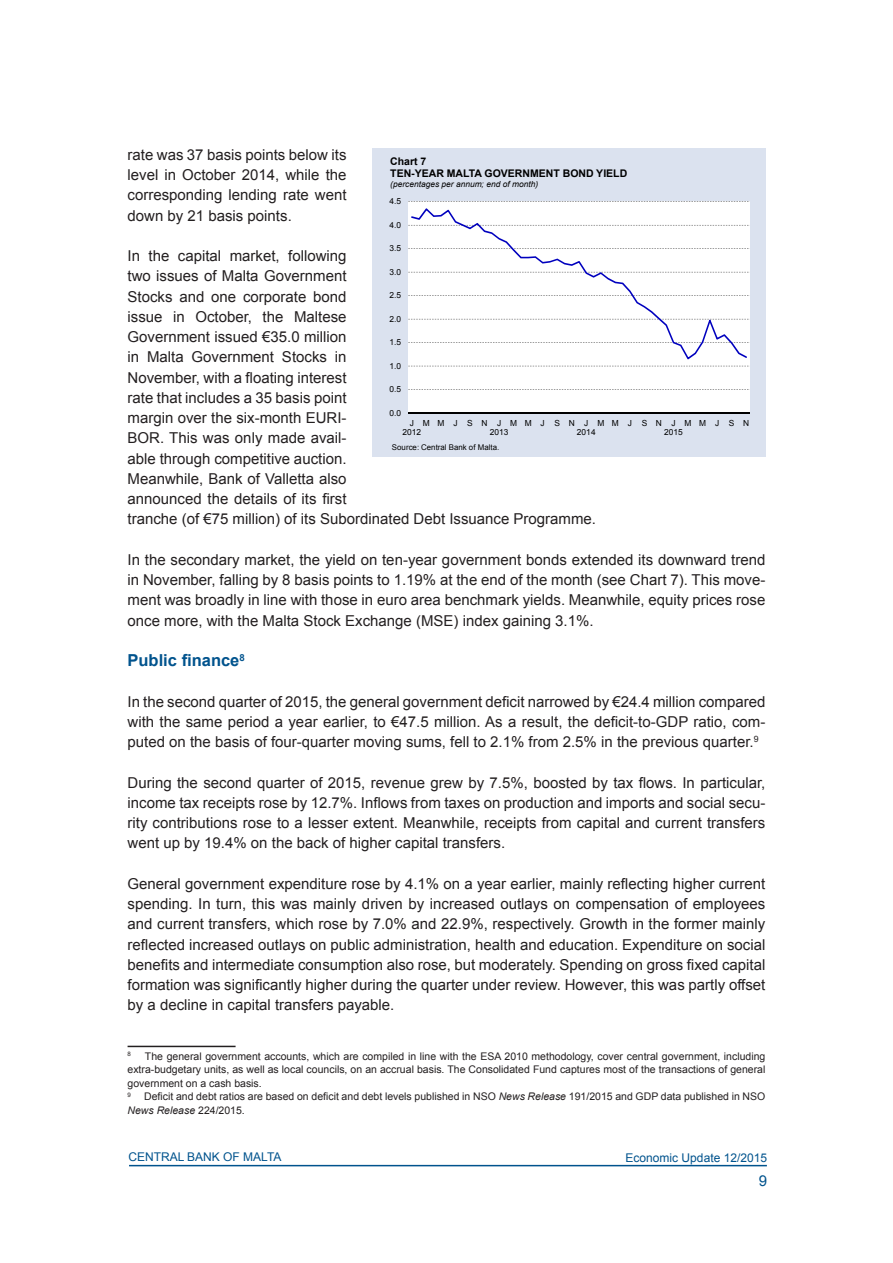
<style>
.page{position:relative;width:893px;height:1263px;background:#fff}
.page>*{position:absolute;margin:0;border:0;box-sizing:border-box;transform-origin:0 0}
.QR_Subhead_Level_1{font:700 16.5px "Arial";color:#00538d}
.QR_Normal_Text{font:15px/20.2px "Arial";color:#231f20;text-align:justify}
.t1{font:15px "Arial";color:#00538d}
.t2{font:12px "Arial";color:#00538d}
.QR_Footnote{font:10.5px/13.5px "Arial";color:#231f20;text-align:justify}
.t3{font:700 10.5px/12.1px "Arial";color:#000}
.t4{font:8.4px/9.6px "Arial";letter-spacing:.905em;color:#000;text-align:center}
.t5{font:italic 8.4px "Arial";color:#000}
.t6{font:8.4px/9.6px "Arial";letter-spacing:.97em;color:#000}
.t7{font:7.8px "Arial";letter-spacing:.005em;color:#000}
.QR_Footnote-2{font:6.15px "Arial";color:#231f20}
.s1{font-style:italic}
</style>
<div class="page">
<hr style="left:129px;top:1165px;width:638px;height:1px;background:#00538d">
<hr style="left:128px;top:1046px;width:108px;height:1px;background:#231f20">
<div style="left:372px;top:149px;width:393px;height:308px;background:#dbe2ef"></div>
<div style="left:408px;top:202px;width:342px;height:211px;background:#fff"></div>
<svg style="left:408px;top:201px;width:342px;height:189px"></svg>
<hr style="left:408px;top:412px;width:342px;height:1px;background:#000">
<svg style="left:411px;top:208px;width:336px;height:151px"></svg>
<p class="QR_Normal_Text" style="left:128px;top:145px;width:220px">rate was 37 basis points below its level in October 2014, while the corresponding lending rate went down by 21 basis points.</p>
<p class="QR_Normal_Text" style="left:128px;top:246px;width:470px;text-align:left">In the capital market, following<br>two issues of Malta Government<br>Stocks and one corporate bond<br>issue in October, the Maltese<br>Government issued €35.0 million<br>in Malta Government Stocks in<br>November, with a floating interest<br>rate that includes a 35 basis point<br>margin over the six-month EURI-<br>BOR. This was only made avail-<br>able through competitive auction.<br>Meanwhile, Bank of Valletta also<br>announced the details of its first<br>tranche (of €75 million) of its Subordinated Debt Issuance Programme.</p>
<p class="QR_Normal_Text" style="left:128px;top:550px;width:639px">In the secondary market, the yield on ten-year government bonds extended its downward trend in November, falling by 8 basis points to 1.19% at the end of the month (see Chart 7). This move&shy;ment was broadly in line with those in euro area benchmark yields. Meanwhile, equity prices rose once more, with the Malta Stock Exchange (MSE) index gaining 3.1%.</p>
<p class="QR_Subhead_Level_1" style="left:128px;top:649px;width:119px">Public finance<sup>8</sup></p>
<p class="QR_Normal_Text" style="left:128px;top:691px;width:639px">In the second quarter of 2015, the general government deficit narrowed by €24.4 million compared with the same period a year earlier, to €47.5 million. As a result, the deficit-to-GDP ratio, com&shy;puted on the basis of four-quarter moving sums, fell to 2.1% from 2.5% in the previous quarter.<sup>9</sup></p>
<p class="QR_Normal_Text" style="left:128px;top:772px;width:639px">During the second quarter of 2015, revenue grew by 7.5%, boosted by tax flows. In particular, income tax receipts rose by 12.7%. Inflows from taxes on production and imports and social secu&shy;rity contributions rose to a lesser extent. Meanwhile, receipts from capital and current transfers went up by 19.4% on the back of higher capital transfers.</p>
<p class="QR_Normal_Text" style="left:128px;top:874px;width:639px">General government expenditure rose by 4.1% on a year earlier, mainly reflecting higher current spending. In turn, this was mainly driven by increased outlays on compensation of employees and current transfers, which rose by 7.0% and 22.9%, respectively. Growth in the former mainly reflected increased outlays on public administration, health and education. Expenditure on social benefits and intermediate consumption also rose, but moderately. Spending on gross fixed capital formation was significantly higher during the quarter under review. However, this was partly offset by a decline in capital transfers payable.</p>
<p class="QR_Footnote-2" style="left:128px;top:1050px;width:5px">8</p>
<p class="t3" style="left:390px;top:155px;width:239px">Chart 7<br>TEN-YEAR MALTA GOVERNMENT BOND YIELD</p>
<p class="t5" style="left:390px;top:178px;width:149px">(percentages per annum; end of month)</p>
<p class="t4" style="left:389px;top:197px;width:13px">4.5</p>
<p class="t4" style="left:389px;top:220px;width:13px">4.0</p>
<p class="t4" style="left:389px;top:244px;width:13px">3.5</p>
<p class="t4" style="left:389px;top:267px;width:13px">3.0</p>
<p class="t4" style="left:389px;top:291px;width:13px">2.5</p>
<p class="t4" style="left:389px;top:314px;width:13px">2.0</p>
<p class="t4" style="left:389px;top:338px;width:13px">1.5</p>
<p class="t4" style="left:389px;top:361px;width:13px">1.0</p>
<p class="t4" style="left:389px;top:385px;width:13px">0.5</p>
<p class="t4" style="left:389px;top:408px;width:13px">0.0</p>
<p class="t4" style="left:403px;top:418px;width:20px">J<br>2012</p>
<p class="t6" style="left:490px;top:418px;width:20px;text-indent:-67px">MMJSNJ<br>2013</p>
<p class="t6" style="left:577px;top:418px;width:20px;text-indent:-67px">MMJSNJ<br>2014</p>
<p class="t6" style="left:664px;top:418px;width:20px;text-indent:-67px">MMJSNJ<br>2015</p>
<p class="t4" style="left:685px;top:418px;width:66px">MMJSN</p>
<p class="t7" style="left:392px;top:442px;width:109px">Source: Central Bank of Malta.</p>
<p class="QR_Footnote" style="left:128px;top:1049px;width:639px;text-indent:17px">The general government accounts, which are compiled in line with the ESA 2010 methodology, cover central government, including extra-budgetary units, as well as local councils, on an accrual basis. The Consolidated Fund captures most of the transactions of general government on a cash basis.</p>
<p class="QR_Footnote-2" style="left:128px;top:1091px;width:5px">9</p>
<p class="QR_Footnote" style="left:128px;top:1090px;width:639px;text-indent:17px">Deficit and debt ratios are based on deficit and debt levels published in NSO <span class="s1">News Release</span> 191/2015 and GDP data published in NSO<br><span class="s1">News Release</span> 224/2015.</p>
<p class="t2" style="left:128px;top:1149px;width:155px">CENTRAL BANK OF MALTA</p>
<p class="t2" style="left:626px;top:1150px;width:143px">Economic Update 12/2015</p>
<p class="t1" style="left:759px;top:1171px;width:10px">9</p>
</div>
